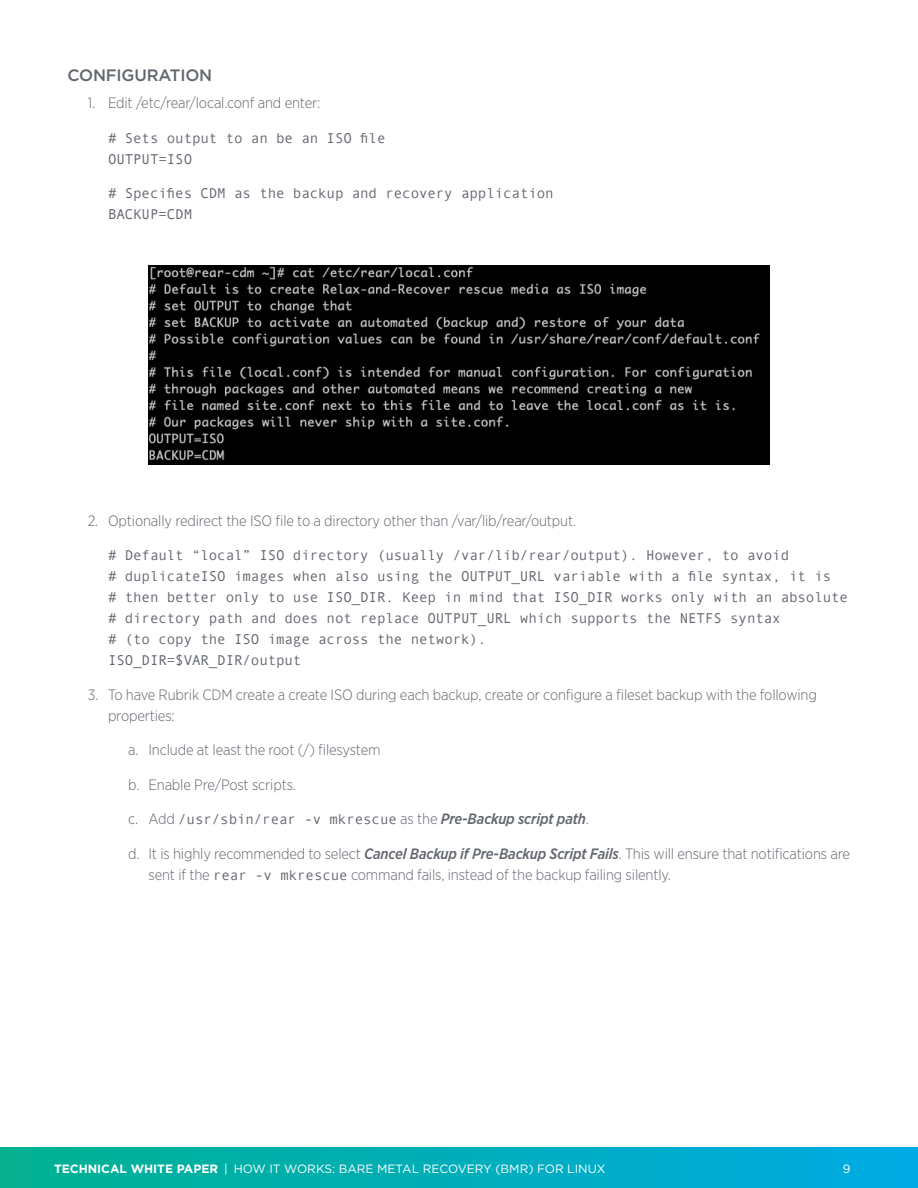
<style>
.page{position:relative;width:918px;height:1188px;background:#fff}
.page>*{position:absolute;margin:0;border:0;box-sizing:border-box;transform-origin:0 0}
.TechMkt_h2{font:500 16.5px "Gotham";letter-spacing:-.01em;color:#62666f}
.t1{font:300 15px/21px "Gotham Narrow";letter-spacing:-.01em;color:#62666f}
.TechMkt_body_copy_in{font:14.25px/21px "Andale Mono";letter-spacing:-.01em;color:#62666f}
.t2{font:12px "Gotham";color:#fff}
.s1{font-family:"Gotham Narrow";font-weight:300;font-size:15px}
.s2{font-family:"Gotham Narrow";font-weight:500;font-style:italic;font-size:15px}
.s3{font-weight:500;font-style:italic}
.s4{font-family:"Andale Mono";font-weight:400;font-size:14.25px}
.s5{font-weight:700}
</style>
<div class="page">
<div style="left:0;top:1148px;width:918px;height:40px;background:linear-gradient(to right,#01b190,#00aae4)"></div>
<img style="left:148px;top:265px;width:622px;height:200px">
<p class="TechMkt_h2" style="left:68px;top:64px;width:146px">CONFIGURATION</p>
<p class="t1" style="left:88px;top:92px;width:234px">1. Edit /etc/rear/local.conf and enter:</p>
<p class="TechMkt_body_copy_in" style="left:108px;top:127px;width:279px"># Sets output to an be an ISO file<br>OUTPUT=ISO</p>
<p class="TechMkt_body_copy_in" style="left:108px;top:182px;width:447px"># Specifies CDM as the backup and recovery application<br>BACKUP=CDM</p>
<p class="t1" style="left:88px;top:510px;width:490px">2. Optionally redirect the ISO file to a directory other than /var/lib/rear/output.</p>
<p class="TechMkt_body_copy_in" style="left:108px;top:544px;width:683px"># Default “local” ISO directory (usually /var/lib/rear/output). However, to avoid</p>
<p class="TechMkt_body_copy_in" style="left:108px;top:565px;width:725px"># duplicateISO images when also using the OUTPUT_URL variable with a file syntax, it is</p>
<p class="TechMkt_body_copy_in" style="left:108px;top:586px;width:742px"># then better only to use ISO_DIR. Keep in mind that ISO_DIR works only with an absolute</p>
<p class="TechMkt_body_copy_in" style="left:108px;top:607px;width:674px"># directory path and does not replace OUTPUT_URL which supports the NETFS syntax</p>
<p class="TechMkt_body_copy_in" style="left:108px;top:628px;width:380px"># (to copy the ISO image across the network).</p>
<p class="TechMkt_body_copy_in" style="left:108px;top:649px;width:195px">ISO_DIR=$VAR_DIR/output</p>
<p class="t1" style="left:108px;top:684px;width:710px;text-indent:-20px">3. To have Rubrik CDM create a create ISO during each backup, create or configure a fileset backup with the following properties:</p>
<p class="t1" style="left:128px;top:739px;width:254px">a. Include at least the root (/) filesystem</p>
<p class="t1" style="left:128px;top:774px;width:169px">b. Enable Pre/Post scripts.</p>
<p class="TechMkt_body_copy_in" style="left:128px;top:808px;width:462px"><span class="s1">c. Add</span> /usr/sbin/rear -v mkrescue <span class="s1">as the</span> <span class="s2">Pre-Backup script path</span><span class="s1">.</span></p>
<p class="t1" style="left:148px;top:843px;width:703px;text-indent:-20px">d. It is highly recommended to select <span class="s3">Cancel Backup if Pre-Backup Script Fails</span>. This will ensure that notifications are sent if the <span class="s4">rear -v mkrescue</span> command fails, instead of the backup failing silently.</p>
<p class="t2" style="left:54px;top:1161px;width:553px"><span class="s5">TECHNICAL WHITE PAPER</span> | HOW IT WORKS: BARE METAL RECOVERY (BMR) FOR LINUX</p>
<p class="t2" style="left:843px;top:1161px;width:9px">9</p>
</div>
